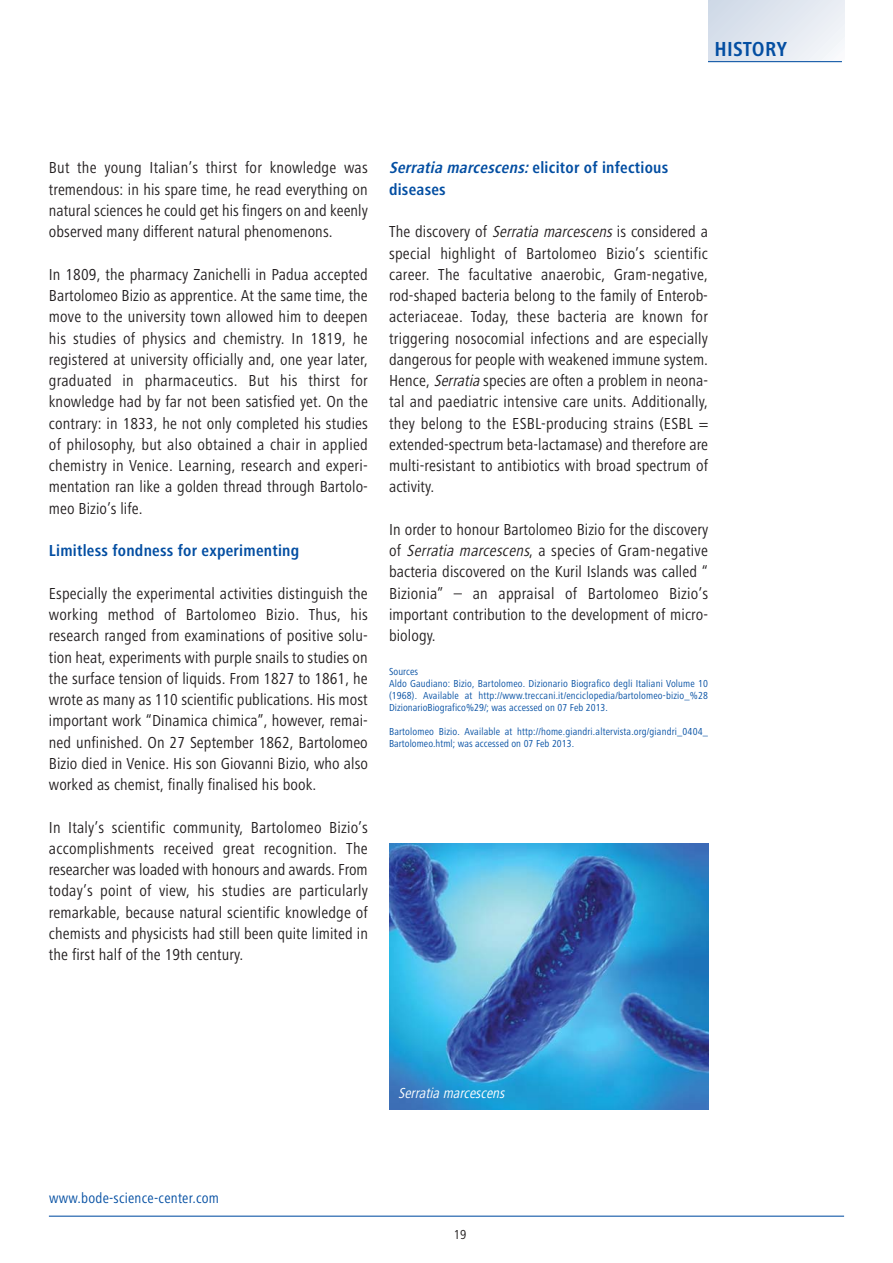
<style>
.page{position:relative;width:893px;height:1263px;background:#fff}
.page>*{position:absolute;margin:0;border:0;box-sizing:border-box;transform-origin:0 0}
.t1{font:700 21px "Hartmann";letter-spacing:.015em;color:#034ea2}
.t2{font:16.5px/21.3px "Hartmann";letter-spacing:.005em;color:#231f20;text-align:justify}
.t3{font:700 16.5px/21.3px "Hartmann";letter-spacing:.015em;color:#034ea2}
.t4{font:15px "Hartmann";letter-spacing:.015em;color:#034ea2}
.t5{font:italic 15px "Hartmann";color:#fff}
.t6{font:13.5px "Hartmann";color:#231f20}
.t7{font:10.5px/12px "Hartmann";letter-spacing:.015em;color:#034ea2}
.s1{font-style:italic}
</style>
<div class="page">
<div style="left:708px;top:0;width:136px;height:62px;background:linear-gradient(to right,#d3dce9,#f1f4f8)"></div>
<hr style="left:49px;top:1215px;width:795px;height:2px;background:#034ea2">
<hr style="left:708px;top:61px;width:134px;height:1px;background:#034ea2">
<img style="left:389px;top:844px;width:319px;height:266px">
<p class="t1" style="left:714px;top:40px;width:74px">HISTORY</p>
<p class="t2" style="left:49px;top:159px;width:320px">But the young Italian’s thirst for knowledge was tremendous: in his spare time, he read everything on natural sciences he could get his fingers on and keenly observed many different natural phenomenons.</p>
<p class="t2" style="left:49px;top:265px;width:320px">In 1809, the pharmacy Zanichelli in Padua accepted Bartolomeo Bizio as apprentice. At the same time, the move to the university town allowed him to deepen his studies of physics and chemistry. In 1819, he registered at university officially and, one year later, graduated in pharmaceutics. But his thirst for knowledge had by far not been satisfied yet. On the contrary: in 1833, he not only completed his studies of philosophy, but also obtained a chair in applied chemistry in Venice. Learning, research and experi&shy;mentation ran like a golden thread through Bartolo&shy;meo Bizio’s life.</p>
<p class="t3" style="left:49px;top:541px;width:252px">Limitless fondness for experimenting</p>
<p class="t2" style="left:49px;top:584px;width:321px">Especially the experimental activities distinguish the working method of Bartolomeo Bizio. Thus, his research ranged from examinations of positive solu&shy;tion heat, experiments with purple snails to studies on the surface tension of liquids. From 1827 to 1861, he wrote as many as 110 scientific publications. His most important work “Dinamica chimica”, however, remai&shy;ned unfinished. On 27 September 1862, Bartolomeo Bizio died in Venice. His son Giovanni Bizio, who also worked as chemist, finally finalised his book.</p>
<p class="t2" style="left:49px;top:818px;width:321px">In Italy’s scientific community, Bartolomeo Bizio’s accomplishments received great recognition. The researcher was loaded with honours and awards. From today’s point of view, his studies are particularly remarkable, because natural scientific knowledge of chemists and physicists had still been quite limited in the first half of the 19th century.</p>
<p class="t3" style="left:389px;top:159px;width:281px"><span class="s1">Serratia marcescens:</span> elicitor of infectious diseases</p>
<p class="t2" style="left:389px;top:223px;width:321px">The discovery of <span class="s1">Serratia marcescens</span>is considered a special highlight of Bartolomeo Bizio’s scientific career. The facultative anaerobic, Gram-negative, rod-shaped bacteria belong to the family of Enterob&shy;acteriaceae. Today, these bacteria are known for triggering nosocomial infections and are especially dangerous for people with weakened immune system.<br>Hence, <span class="s1">Serratia</span>species are often a problem in neona&shy;tal and paediatric intensive care units. Additionally, they belong to the ESBL-producing strains (ESBL = extended-spectrum beta-lactamase) and therefore are multi-resistant to antibiotics with broad spectrum of activity.</p>
<p class="t2" style="left:389px;top:520px;width:321px">In order to honour Bartolomeo Bizio for the discovery of <span class="s1">Serratia marcescens</span>, a species of Gram-negative bacteria discovered on the Kuril Islands was called “ Bizionia” – an appraisal of Bartolomeo Bizio’s important contribution to the development of micro&shy;biology.</p>
<p class="t7" style="left:389px;top:666px;width:320px">Sources<br>Aldo Gaudiano: Bizio, Bartolomeo. Dizionario Biografico degli Italiani Volume 10 (1968). Available at http://www.treccani.it/enciclopedia/bartolomeo-bizio_%28<br>DizionarioBiografico%29/; was accessed on 07 Feb 2013.</p>
<p class="t7" style="left:389px;top:726px;width:320px">Bartolomeo Bizio. Available at http://home.giandri.altervista.org/giandri_0404_<br>Bartolomeo.html; was accessed on 07 Feb 2013.</p>
<p class="t4" style="left:49px;top:1192px;width:171px">www.bode-science-center.com</p>
<p class="t5" style="left:398px;top:1087px;width:111px">Serratia marcescens</p>
<p class="t6" style="left:454px;top:1229px;width:14px">19</p>
</div>
